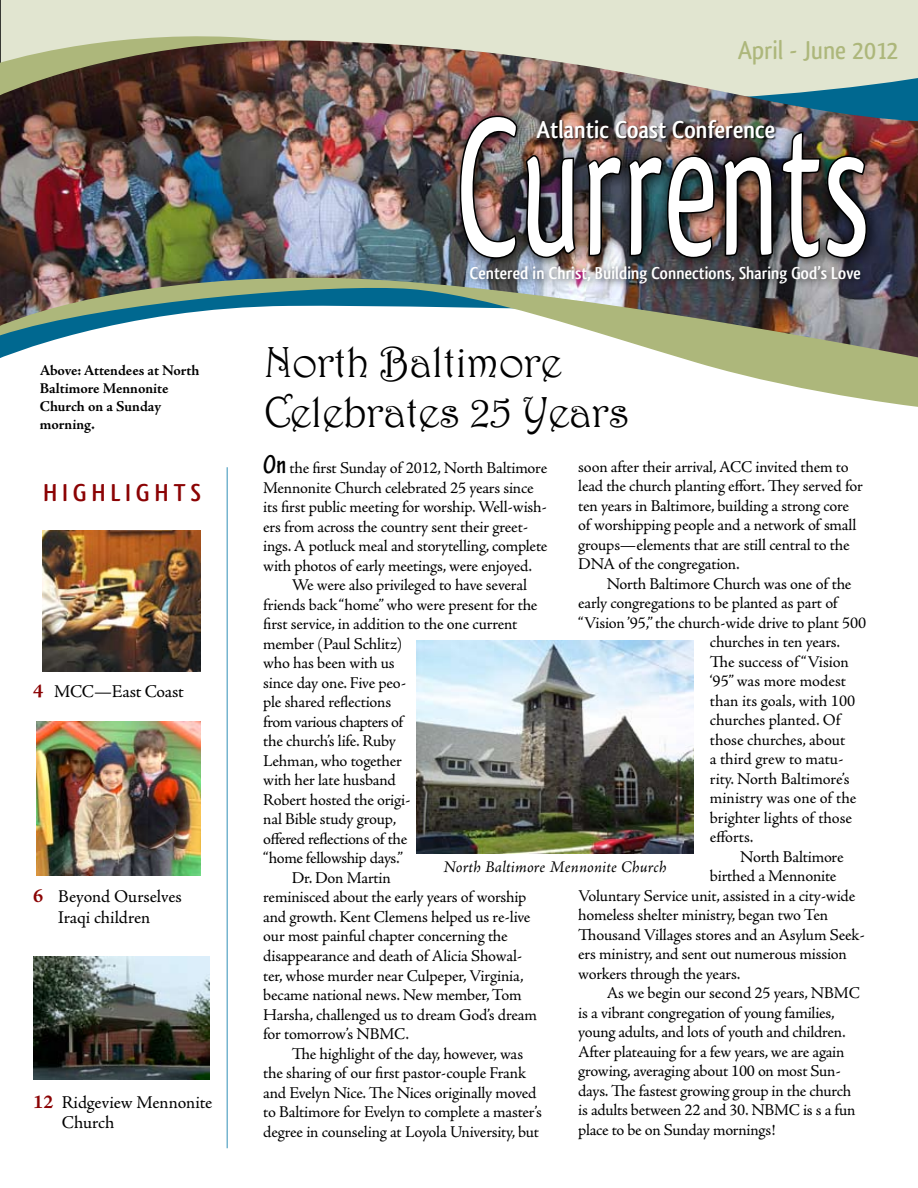
<style>
.page{position:relative;width:918px;height:1188px;background:#fff}
.page>*{position:absolute;margin:0;border:0;box-sizing:border-box;transform-origin:0 0}
.t1{font:43.5px/49.5px "Harrington";letter-spacing:-.01em;color:#000}
.t2{font:500 27px "Qlassik";color:#adb77b}
.t3{font:700 25.5px "Qlassik";color:#fff}
.t4{font:700 25.5px "Qlassik";letter-spacing:.2em;color:#8b0304}
.t5{font:18px/21.6px "Adobe Jenson Pro";letter-spacing:-.005em;color:#000;text-align:center}
.t6{font:700 18px "Qlassik";color:#fff}
.t7{font:16.5px/19.5px "Adobe Jenson Pro";letter-spacing:-.015em;color:#000}
.t8{font:italic 16.5px "Adobe Jenson Pro";letter-spacing:.01em;color:#000}
.t9{font:16.5px "Adobe Jenson Pro";letter-spacing:-.035em;color:#000}
.t10{font:700 15px/18px "Adobe Jenson Pro";letter-spacing:-.005em;color:#000}
.s1{font-weight:700;font-size:19.5px;color:#8b0304}
.s2{font-family:"Tekton Pro";font-weight:700;font-stretch:condensed;font-size:27px}
</style>
<div class="page">
<img style="left:43px;top:530px;width:158px;height:141px">
<div style="left:0;top:0;width:918px;height:31px;background:#e1e5d0"></div>
<hr style="left:226px;top:467px;width:2px;height:681px;background:#76b4cf">
<svg style="left:0;top:31px;width:918px;height:376px"></svg>
<img style="left:0;top:40px;width:918px;height:317px">
<img style="left:417px;top:640px;width:277px;height:214px">
<img style="left:34px;top:956px;width:176px;height:124px">
<img style="left:36px;top:721px;width:164px;height:154px">
<div style="left:445px;top:101px;width:445px;height:182px;background:#000;opacity:.98"></div>
<img style="left:459px;top:115px;width:409px;height:145px">
<div style="left:537px;top:120px;width:381px;height:54px;background:#000;opacity:.75"></div>
<div style="left:463px;top:259px;width:441px;height:50px;background:#000;opacity:.75"></div>
<h2 class="t2" style="left:738px;top:34px;width:162px">April - June 2012</h2>
<h3 class="t3" style="left:536px;top:114px;width:240px">Atlantic Coast Conference</h3>
<p class="t10" style="left:40px;top:362px;width:161px">Above: Attendees at North<br>Baltimore Mennonite<br>Church on a Sunday morning.</p>
<h3 class="t4" style="left:44px;top:477px;width:159px">High ligh ts</h3>
<p class="t5" style="left:33px;top:680px;width:152px"><span class="s1">4</span> MCC—East Coast</p>
<p class="t5" style="left:33px;top:886px;width:150px"><span class="s1">6</span> Beyond Ourselves<br>Iraqi children</p>
<p class="t5" style="left:62px;top:1093px;width:152px;line-height:19.5px;text-align:left;text-indent:-29px"><span class="s1">12</span> Ridgeview Mennonite<br>Church</p>
<p class="t6" style="left:470px;top:263px;width:393px">Centered in Christ, Building Connections, Sharing God’s Love</p>
<h1 class="t1" style="left:264px;top:337px;width:367px">North Baltimore<br>Celebrates 25 Years</h1>
<p class="t7" style="left:263px;top:459px;width:286px"><span class="s2">On</span> the first Sunday of 2012, North Baltimore</p>
<p class="t7" style="left:263px;top:478px;width:272px">Mennonite Church celebrated 25 years since</p>
<p class="t7" style="left:263px;top:498px;width:285px">its first public meeting for worship. Well-wish-</p>
<p class="t7" style="left:263px;top:517px;width:266px">ers from across the country sent their greet-</p>
<p class="t7" style="left:263px;top:537px;width:286px">ings. A potluck meal and storytelling, complete</p>
<p class="t7" style="left:263px;top:556px;width:270px">with photos of early meetings, were enjoyed.</p>
<p class="t7" style="left:292px;top:576px;width:237px">We were also privileged to have several</p>
<p class="t7" style="left:263px;top:595px;width:276px">friends back “home” who were present for the</p>
<p class="t7" style="left:263px;top:615px;width:256px">first service, in addition to the one current</p>
<p class="t7" style="left:263px;top:634px;width:141px">member (Paul Schlitz)</p>
<p class="t7" style="left:263px;top:654px;width:133px">who has been with us</p>
<p class="t7" style="left:263px;top:673px;width:144px">since day one. Five peo-</p>
<p class="t7" style="left:263px;top:693px;width:130px">ple shared reflections</p>
<p class="t9" style="left:263px;top:712px;width:142px">from various chapters of</p>
<p class="t7" style="left:263px;top:732px;width:134px">the church’s life. Ruby</p>
<p class="t7" style="left:263px;top:751px;width:140px">Lehman, who together</p>
<p class="t7" style="left:263px;top:771px;width:134px">with her late husband</p>
<p class="t7" style="left:263px;top:790px;width:149px">Robert hosted the origi-</p>
<p class="t7" style="left:263px;top:810px;width:135px">nal Bible study group,</p>
<p class="t7" style="left:263px;top:829px;width:145px">offered reflections of the</p>
<p class="t7" style="left:263px;top:849px;width:141px">“home fellowship days.”</p>
<p class="t7" style="left:292px;top:868px;width:101px">Dr. Don Martin</p>
<p class="t7" style="left:263px;top:888px;width:265px">reminisced about the early years of worship</p>
<p class="t7" style="left:263px;top:907px;width:269px">and growth. Kent Clemens helped us re-live</p>
<p class="t7" style="left:263px;top:927px;width:246px">our most painful chapter concerning the</p>
<p class="t7" style="left:263px;top:946px;width:260px">disappearance and death of Alicia Showal-</p>
<p class="t7" style="left:263px;top:966px;width:262px">ter, whose murder near Culpeper, Virginia,</p>
<p class="t7" style="left:263px;top:985px;width:260px">became national news. New member, Tom</p>
<p class="t7" style="left:263px;top:1005px;width:275px">Harsha, challenged us to dream God’s dream</p>
<p class="t7" style="left:263px;top:1024px;width:147px">for tomorrow’s NBMC.</p>
<p class="t7" style="left:292px;top:1044px;width:233px">The highlight of the day, however, was</p>
<p class="t7" style="left:263px;top:1063px;width:264px">the sharing of our first pastor-couple Frank</p>
<p class="t7" style="left:263px;top:1083px;width:275px">and Evelyn Nice. The Nices originally moved</p>
<p class="t7" style="left:263px;top:1102px;width:280px">to Baltimore for Evelyn to complete a master’s</p>
<p class="t7" style="left:263px;top:1122px;width:277px">degree in counseling at Loyola University, but</p>
<p class="t7" style="left:578px;top:457px;width:286px">soon after their arrival, ACC invited them to lead the church planting effort. They served for ten years in Baltimore, building a strong core of worshipping people and a network of small groups—elements that are still central to the DNA of the congregation.</p>
<p class="t7" style="left:607px;top:574px;width:246px">North Baltimore Church was one of the</p>
<p class="t7" style="left:578px;top:593px;width:261px">early congregations to be planted as part of</p>
<p class="t7" style="left:578px;top:613px;width:289px">“Vision ’95,” the church-wide drive to plant 500</p>
<p class="t7" style="left:710px;top:632px;width:132px">churches in ten years.</p>
<p class="t7" style="left:710px;top:652px;width:140px">The success of “Vision</p>
<p class="t7" style="left:710px;top:671px;width:137px">‘95” was more modest</p>
<p class="t7" style="left:710px;top:691px;width:147px">than its goals, with 100</p>
<p class="t7" style="left:710px;top:710px;width:132px">churches planted. Of</p>
<p class="t7" style="left:710px;top:730px;width:137px">those churches, about</p>
<p class="t7" style="left:710px;top:749px;width:135px">a third grew to matu-</p>
<p class="t7" style="left:710px;top:769px;width:141px">rity. North Baltimore’s</p>
<p class="t7" style="left:710px;top:788px;width:148px">ministry was one of the</p>
<p class="t7" style="left:710px;top:808px;width:144px">brighter lights of those</p>
<p class="t7" style="left:710px;top:827px;width:45px">efforts.</p>
<p class="t7" style="left:740px;top:847px;width:105px">North Baltimore</p>
<p class="t7" style="left:710px;top:866px;width:128px">birthed a Mennonite</p>
<p class="t7" style="left:578px;top:886px;width:279px">Voluntary Service unit, assisted in a city-wide</p>
<p class="t7" style="left:578px;top:906px;width:251px">homeless shelter ministry, began two Ten</p>
<p class="t7" style="left:578px;top:925px;width:288px">Thousand Villages stores and an Asylum Seek-</p>
<p class="t7" style="left:578px;top:945px;width:270px">ers ministry, and sent out numerous mission</p>
<p class="t7" style="left:578px;top:964px;width:164px">workers through the years.</p>
<p class="t7" style="left:607px;top:984px;width:255px">As we begin our second 25 years, NBMC</p>
<p class="t7" style="left:578px;top:1003px;width:258px">is a vibrant congregation of young families,</p>
<p class="t7" style="left:578px;top:1023px;width:269px">young adults, and lots of youth and children.</p>
<p class="t7" style="left:578px;top:1042px;width:268px">After plateauing for a few years, we are again</p>
<p class="t7" style="left:578px;top:1062px;width:264px">growing, averaging about 100 on most Sun-</p>
<p class="t7" style="left:578px;top:1081px;width:275px">days. The fastest growing group in the church</p>
<p class="t7" style="left:578px;top:1101px;width:279px">is adults between 22 and 30. NBMC is s a fun</p>
<p class="t7" style="left:578px;top:1120px;width:199px">place to be on Sunday mornings!</p>
<p class="t8" style="left:444px;top:858px;width:224px">North Baltimore Mennonite Church</p>
</div>
